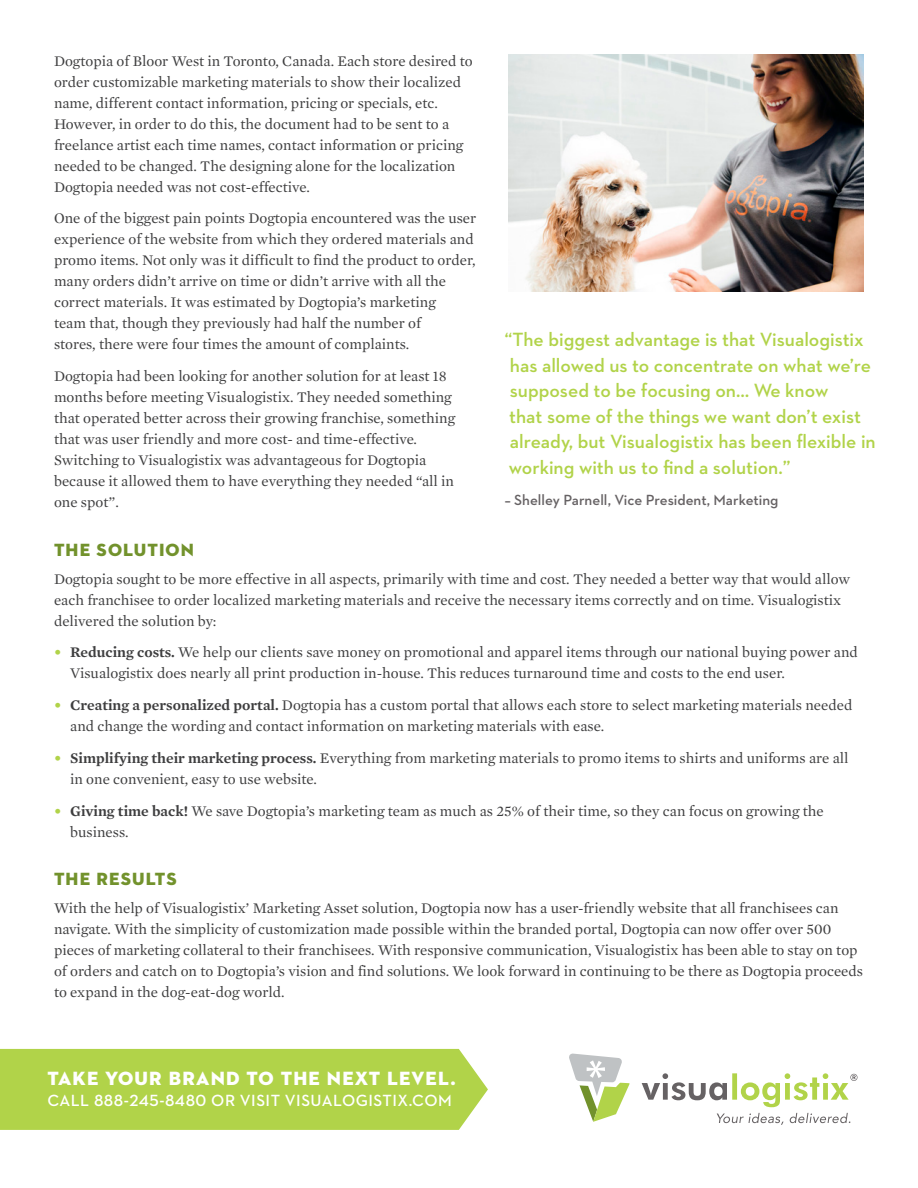
<style>
.page{position:relative;width:918px;height:1188px;background:#fff}
.page>*{position:absolute;margin:0;border:0;box-sizing:border-box;transform-origin:0 0}
.Pull_Quote_Text{font:600 19.5px/25.5px "Neutraface 2 Text";color:#b1d349}
.t1{font:19.5px "Neutraface 2 Display Titling";letter-spacing:.06em;color:#fff}
.Subheader{font:18px "Neutraface 2 Display Titling";letter-spacing:.06em;color:#72922c}
.t2{font:600 16.5px "Neutraface 2 Text";letter-spacing:.03em;color:#fff}
.t3{font:15px/21px "Mercury Text G1 Roman";color:#3e3e3f}
.Pull_Quote_Source{font:600 15px "Neutraface 2 Text";color:#666264}
.s1{font-family:"Mercury Text G1";font-weight:600;color:#b1d349}
.s2{font-family:"Mercury Text G1";font-weight:600}
</style>
<div class="page">
<div style="left:0;top:1049px;width:488px;height:81px;background:#b1d349"></div>
<img style="left:509px;top:54px;width:355px;height:237px">
<svg style="left:569px;top:1054px;width:61px;height:68px"></svg>
<svg style="left:717px;top:1113px;width:133px;height:12px"></svg>
<svg style="left:642px;top:1073px;width:216px;height:34px"></svg>
<p class="t3" style="left:54px;top:50px;width:420px">Dogtopia of Bloor West in Toronto, Canada. Each store desired to order customizable marketing materials to show their localized name, different contact information, pricing or specials, etc.<br>However, in order to do this, the document had to be sent to a freelance artist each time names, contact information or pricing needed to be changed. The designing alone for the localization Dogtopia needed was not cost-effective.</p>
<p class="t3" style="left:54px;top:208px;width:424px">One of the biggest pain points Dogtopia encountered was the user experience of the website from which they ordered materials and promo items. Not only was it difficult to find the product to order, many orders didn’t arrive on time or didn’t arrive with all the correct materials. It was estimated by Dogtopia’s marketing<br>team that, though they previously had half the number of<br>stores, there were four times the amount of complaints.</p>
<p class="t3" style="left:54px;top:366px;width:403px">Dogtopia had been looking for another solution for at least 18 months before meeting Visualogistix. They needed something that operated better across their growing franchise, something that was user friendly and more cost- and time-effective.<br>Switching to Visualogistix was advantageous for Dogtopia because it allowed them to have everything they needed “all in one spot”.</p>
<p class="Subheader" style="left:54px;top:538px;width:141px">THE SOLUTION</p>
<p class="t3" style="left:54px;top:568px;width:798px">Dogtopia sought to be more effective in all aspects, primarily with time and cost. They needed a better way that would allow each franchisee to order localized marketing materials and receive the necessary items correctly and on time. Visualogistix delivered the solution by:</p>
<p class="t3" style="left:70px;top:642px;width:789px;text-indent:-16px"><span class="s1">•</span> <span class="s2">Reducing costs.</span> We help our clients save money on promotional and apparel items through our national buying power and<br>Visualogistix does nearly all print production in-house. This reduces turnaround time and costs to the end user.</p>
<p class="t3" style="left:70px;top:695px;width:784px;text-indent:-16px"><span class="s1">•</span> <span class="s2">Creating a personalized portal.</span> Dogtopia has a custom portal that allows each store to select marketing materials needed and change the wording and contact information on marketing materials with ease.</p>
<p class="t3" style="left:70px;top:748px;width:780px;text-indent:-16px"><span class="s1">•</span> <span class="s2">Simplifying their marketing process.</span> Everything from marketing materials to promo items to shirts and uniforms are all in one convenient, easy to use website.</p>
<p class="t3" style="left:70px;top:800px;width:755px;text-indent:-16px"><span class="s1">•</span> <span class="s2">Giving time back!</span> We save Dogtopia’s marketing team as much as 25% of their time, so they can focus on growing the business.</p>
<p class="Subheader" style="left:54px;top:868px;width:124px">THE RESULTS</p>
<p class="t3" style="left:54px;top:898px;width:811px">With the help of Visualogistix’ Marketing Asset solution, Dogtopia now has a user-friendly website that all franchisees can navigate. With the simplicity of customization made possible within the branded portal, Dogtopia can now offer over 500 pieces of marketing collateral to their franchisees. With responsive communication, Visualogistix has been able to stay on top of orders and catch on to Dogtopia’s vision and find solutions. We look forward in continuing to be there as Dogtopia proceeds to expand in the dog-eat-dog world.</p>
<p class="Pull_Quote_Text" style="left:504px;top:327px;width:373px">“The biggest advantage is that Visualogistix has allowed us to concentrate on what we’re supposed to be focusing on… We know<br>that some of the things we want don’t exist already, but Visualogistix has been flexible in working with us to find a solution.”</p>
<p class="Pull_Quote_Source" style="left:505px;top:491px;width:275px">– Shelley Parnell, Vice President, Marketing</p>
<p class="t1" style="left:48px;top:1067px;width:410px">TAKE YOUR BRAND TO THE NEXT LEVEL.</p>
<p class="t2" style="left:48px;top:1090px;width:406px">CALL 888-245-8480 OR VISIT VISUALOGISTIX.COM</p>
</div>
